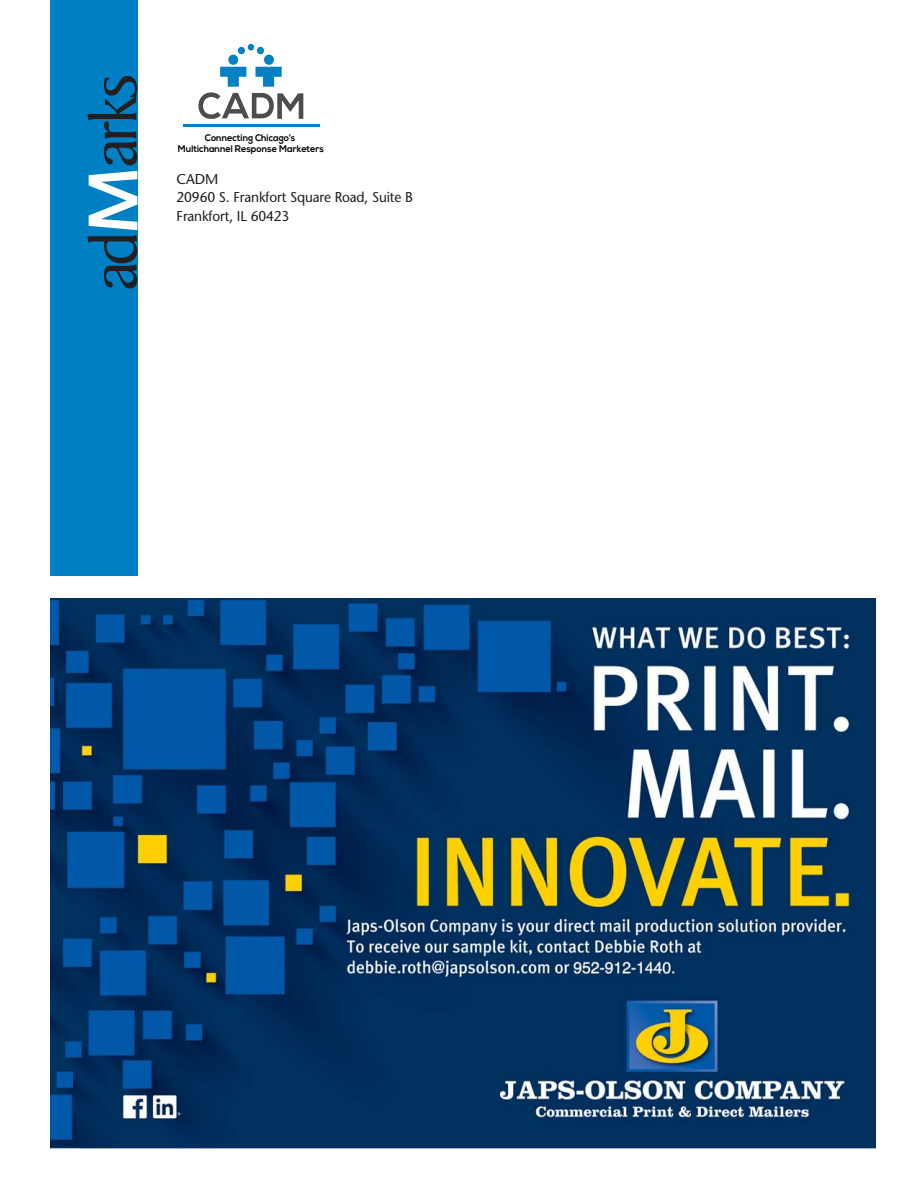
<style>
.page{position:relative;width:917px;height:1189px;background:#fff}
.page>*{position:absolute;margin:0;border:0;box-sizing:border-box;transform-origin:0 0}
.t1{font:69.9px "Baker Signet";letter-spacing:-.05em;color:#231f20}
.t2{font:14.25px/18px "Stone Sans";letter-spacing:-.01em;color:#231f20}
.t3{font:14.25px "Stone Sans";letter-spacing:-.01em;color:#231f20;scale:.96 1}
.t4{font:700 9.6px/11.6px "Nexa";color:#010202;text-align:center;scale:.96 1}
.s1{font-family:"SIL Hei Med Jian";color:#fff}
</style>
<div class="page">
<img style="left:51px;top:598px;width:824px;height:551px">
<div style="left:50px;top:0;width:87px;height:576px;background:#0080c4"></div>
<div style="left:264px;top:55px;width:10px;height:10px;background:#0480c4;border-radius:50%"></div>
<div style="left:257px;top:47px;width:7px;height:7px;background:#0480c4;border-radius:50%"></div>
<svg style="left:248px;top:44px;width:6px;height:6px"></svg>
<div style="left:228px;top:55px;width:10px;height:10px;background:#0480c4;border-radius:50%"></div>
<div style="left:238px;top:47px;width:7px;height:7px;background:#0480c4;border-radius:50%"></div>
<hr style="left:183px;top:124px;width:136px;height:3px;background:#0480c4">
<svg style="left:198px;top:67px;width:105px;height:52px"></svg>
<h1 class="t1" style="left:87px;top:290px;width:219px;rotate:-90deg">ad<span class="s1">M</span>arks</h1>
<p class="t4" style="left:178px;top:132px;width:154px">Connecting Chicago’s<br>Multichannel Response Marketers</p>
<h2 class="t2" style="left:176px;top:171px;width:238px">CADM<br>20960 S. Frankfort Square Road, Suite B</h2>
<h2 class="t3" style="left:176px;top:211px;width:119px">Frankfort, IL 60423</h2>
</div>
